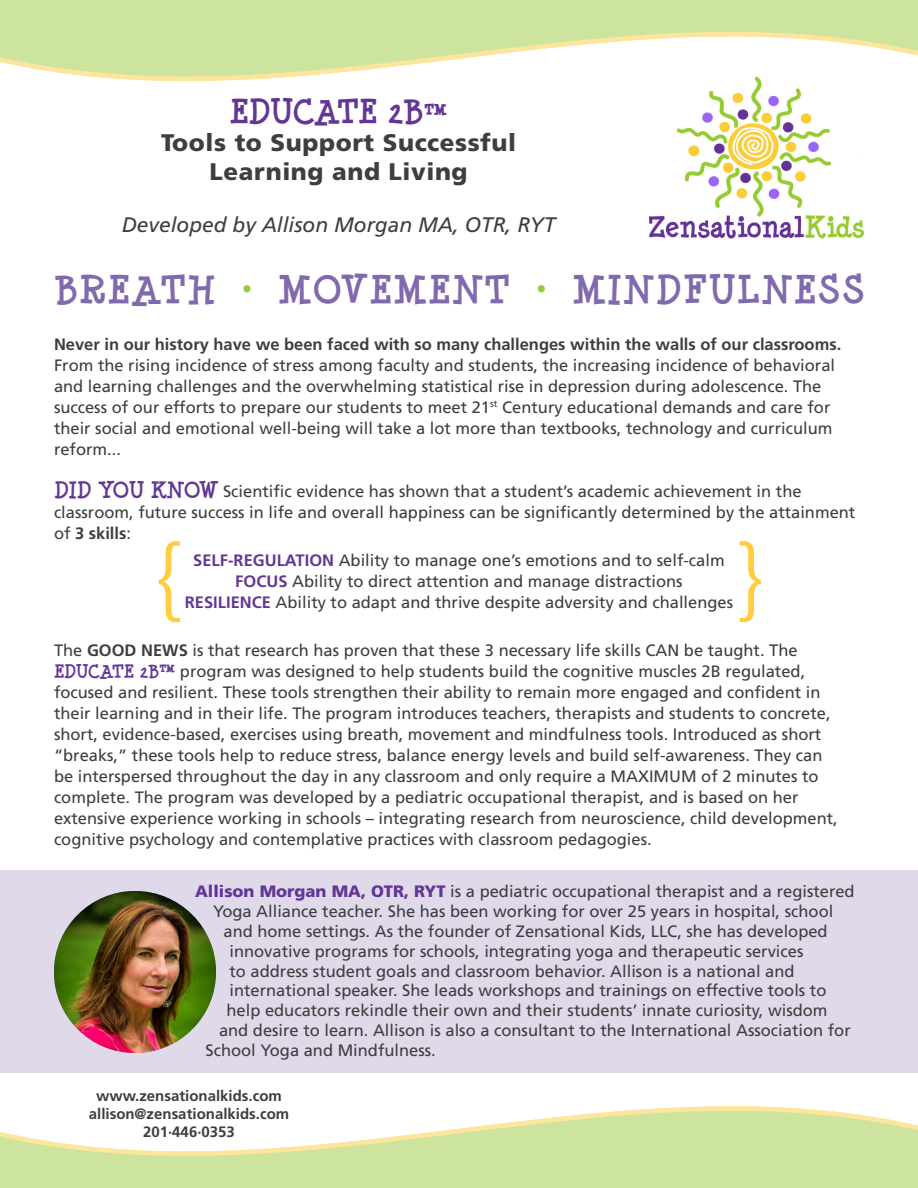
<style>
.page{position:relative;width:918px;height:1188px;background:#fff}
.page>*{position:absolute;margin:0;border:0;box-sizing:border-box;transform-origin:0 0}
.t1{font:700 42px "Minya Nouvelle";letter-spacing:.05em;color:#8169ae}
.t2{font:700 36px "Minya Nouvelle";color:#633695}
.t3{font:900 24px/28.8px "Frutiger";letter-spacing:.025em;color:#3e3e3f;text-align:center}
.t4{font:italic 21px "Frutiger";color:#3e3e3f}
.t5{font:16.5px/21px "Frutiger";color:#3e3e3f}
.t6{font:700 15px/18px "Frutiger";color:#3e3e3f;text-align:center}
.s1{font-size:28.5px}
.s2{color:#99ca3b}
.s3{font-weight:700}
.s4{font-family:"Minya Nouvelle";font-weight:700;font-size:24px;color:#633695}
.s5{font-weight:700;color:#633695}
.s6{font-family:"Minya Nouvelle";font-weight:700;font-size:19.5px;color:#633695}
.s7{font-weight:900;color:#633695}
</style>
<div class="page">
<svg style="left:0;top:0;width:918px;height:81px"></svg>
<svg style="left:0;top:1106px;width:918px;height:82px"></svg>
<div style="left:0;top:871px;width:918px;height:202px;background:#dfd9ea"></div>
<img style="left:650px;top:76px;width:214px;height:162px">
<img style="left:54px;top:891px;width:162px;height:162px;border-radius:81px">
<svg style="left:159px;top:541px;width:21px;height:81px"></svg>
<svg style="left:740px;top:541px;width:21px;height:81px"></svg>
<p class="t2" style="left:230px;top:88px;width:219px">EDUCATE 2B<span class="s1">™</span></p>
<p class="t3" style="left:161px;top:128px;width:357px">Tools to Support Successful<br>Learning and Living</p>
<p class="t4" style="left:122px;top:212px;width:435px">Developed by Allison Morgan MA, OTR, RYT</p>
<p class="t1" style="left:54px;top:263px;width:81px">BREAT</p>
<p class="t1" style="left:187px;top:263px;width:212px">H <span class="s2">·</span> MOVEMENT</p>
<p class="t1" style="left:536px;top:263px;width:329px"><span class="s2">·</span> MINDFULNESS</p>
<p class="t5" style="left:54px;top:334px;width:789px"><span class="s3">Never in our history have we been faced with so many challenges within the walls of our classrooms.<br></span>From the rising incidence of stress among faculty and students, the increasing incidence of behavioral and learning challenges and the overwhelming statistical rise in depression during adolescence. The success of our efforts to prepare our students to meet 21<sup>st</sup> Century educational demands and care for their social and emotional well-being will take a lot more than textbooks, technology and curriculum reform...</p>
<p class="t5" style="left:54px;top:481px;width:803px"><span class="s4">DID YOU KNOW</span> Scientific evidence has shown that a student’s academic achievement in the classroom, future success in life and overall happiness can be significantly determined by the attainment of <span class="s3">3 skills</span>:</p>
<p class="t5" style="left:193px;top:550px;width:533px"><span class="s5">Self-regulation</span> Ability to manage one’s emotions and to self-calm</p>
<p class="t5" style="left:235px;top:571px;width:449px"><span class="s5">Focus</span> Ability to direct attention and manage distractions</p>
<p class="t5" style="left:185px;top:592px;width:550px"><span class="s5">Resilience</span> Ability to adapt and thrive despite adversity and challenges</p>
<p class="t5" style="left:54px;top:640px;width:47px">The <span class="s3">GOO</span></p>
<p class="t5" style="left:54px;top:640px;width:785px;text-indent:71px"><span class="s3">D NEWS</span> is that research has proven that these 3 necessary life skills CAN be taught. The <span class="s6">EDUCATE 2B™</span> program was designed to help students build the cognitive muscles 2B regulated, focused and resilient. These tools strengthen their ability to remain more engaged and confident in their learning and in their life. The program introduces teachers, therapists and students to concrete, short, evidence-based, exercises using breath, movement and mindfulness tools. Introduced as short “breaks,” these tools help to reduce stress, balance energy levels and build self-awareness. They can be interspersed throughout the day in any classroom and only require a MAXIMUM of 2 minutes to complete. The program was developed by a pediatric occupational therapist, and is based on her extensive experience working in schools – integrating research from neuroscience, child development, cognitive psychology and contemplative practices with classroom pedagogies.</p>
<p class="t5" style="left:195px;top:881px;width:661px"><span class="s7">Allison Morgan MA, OTR, RYT</span> is a pediatric occupational therapist and a registered</p>
<p class="t5" style="left:213px;top:901px;width:622px">Yoga Alliance teacher. She has been working for over 25 years in hospital, school</p>
<p class="t5" style="left:224px;top:921px;width:606px">and home settings. As the founder of Zensational Kids, LLC, she has developed</p>
<p class="t5" style="left:230px;top:941px;width:575px">innovative programs for schools, integrating yoga and therapeutic services</p>
<p class="t5" style="left:230px;top:960px;width:567px">to address student goals and classroom behavior. Allison is a national and</p>
<p class="t5" style="left:230px;top:980px;width:598px">international speaker. She leads workshops and trainings on effective tools to</p>
<p class="t5" style="left:226px;top:1000px;width:603px">help educators rekindle their own and their students’ innate curiosity, wisdom</p>
<p class="t5" style="left:219px;top:1020px;width:633px">and desire to learn. Allison is also a consultant to the International Association for</p>
<p class="t5" style="left:206px;top:1040px;width:232px">School Yoga and Mindfulness.</p>
<p class="t6" style="left:96px;top:1087px;width:187px">www.zensationalkids.com</p>
<p class="t6" style="left:89px;top:1105px;width:202px">allison@zensationalkids.com<br>201·446·0353</p>
</div>
